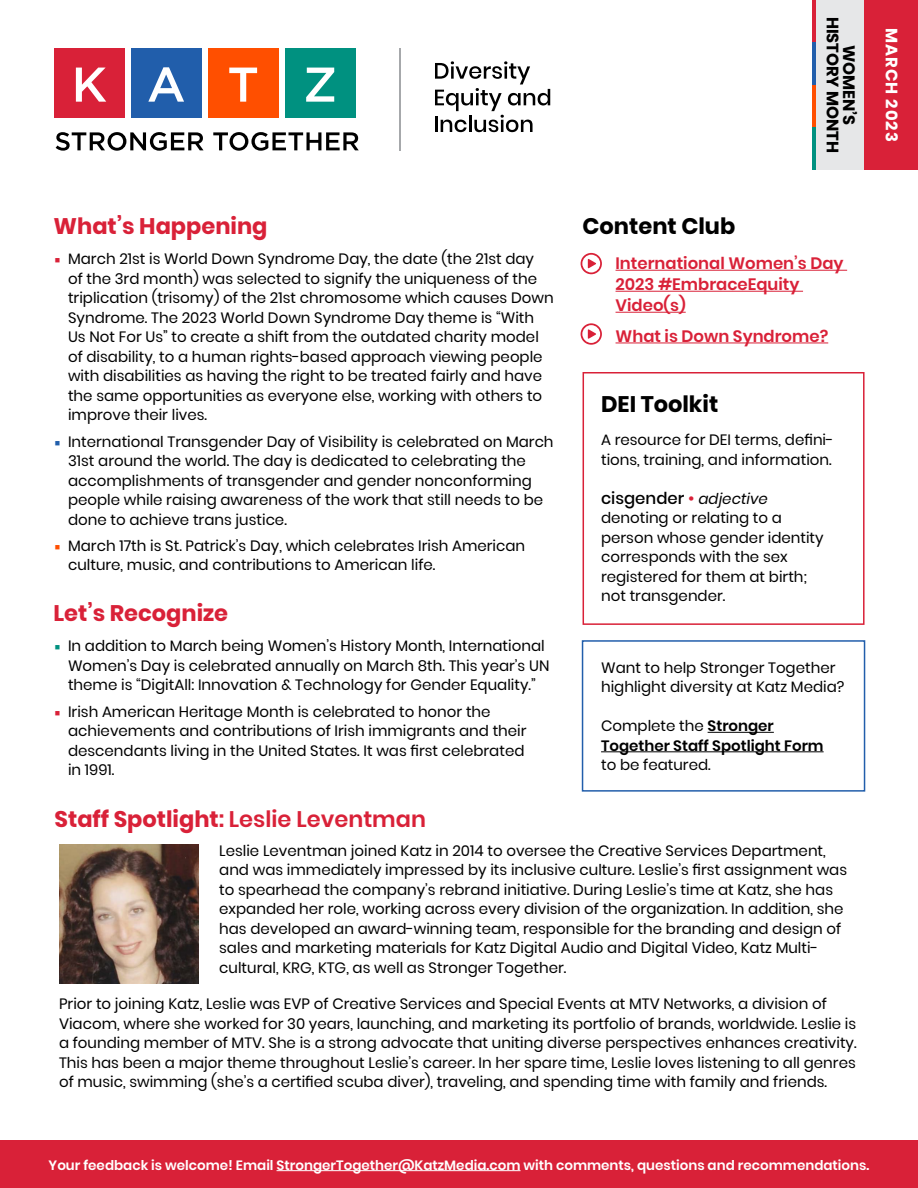
<style>
.page{position:relative;width:918px;height:1188px;background:#fff}
.page>*{position:absolute;margin:0;border:0;box-sizing:border-box;transform-origin:0 0}
.t1{font:600 22.5px "Poppins";color:#d92138}
.t2{font:700 22.5px "Poppins";color:#d92138}
.t3{font:700 22.5px "Poppins";color:#000}
.t4{font:600 16.5px/21px "Poppins";color:#d92138}
.t5{font:700 16.5px/16.5px "Poppins";color:#000;text-align:center}
.t6{font:500 16.5px "Poppins";color:#000}
.t7{font:700 16.5px "Poppins";letter-spacing:.06em;color:#fff}
.t8{font:15px/19.5px "Poppins";color:#000}
.t9{font:600 15px/19.5px "Poppins";color:#000}
.t10{font:600 13.5px "Poppins";color:#fff}
.s1{font-family:"Minion Pro";color:#d92138}
.s2{font-family:"Minion Pro";color:#215eab}
.s3{font-family:"Minion Pro";color:#ff4f00}
.s4{font-family:"Minion Pro";color:#009180}
.s5{color:#d92138}
.s6{font-weight:400;font-style:italic;font-size:15px}
.s7{font-weight:400}
.s8{font-weight:700}
</style>
<div class="page">
<img style="left:59px;top:844px;width:139px;height:140px">
<hr style="left:616px;top:270px;width:231px;height:1px;background:#d92138">
<hr style="left:616px;top:291px;width:187px;height:1px;background:#d92138">
<hr style="left:616px;top:312px;width:70px;height:1px;background:#d92138">
<hr style="left:616px;top:343px;width:212px;height:1px;background:#d92138">
<div style="left:814px;top:0;width:51px;height:170px;background:#e6e7e8"></div>
<div style="left:0;top:1140px;width:918px;height:48px;background:#d92138"></div>
<div style="left:582px;top:640px;width:283px;height:152px;border:2px solid #215eab"></div>
<hr style="left:708px;top:732px;width:66px;height:1px;background:#000">
<hr style="left:601px;top:751px;width:223px;height:1px;background:#000">
<hr style="left:277px;top:1170px;width:244px;height:1px;background:#fff">
<div style="left:55px;top:48px;width:70px;height:70px;background:#d92138"></div>
<div style="left:132px;top:48px;width:70px;height:70px;background:#215eab"></div>
<div style="left:208px;top:48px;width:71px;height:70px;background:#ff4f00"></div>
<div style="left:285px;top:48px;width:71px;height:70px;background:#009180"></div>
<svg style="left:76px;top:68px;width:30px;height:34px"></svg>
<svg style="left:148px;top:67px;width:36px;height:35px"></svg>
<svg style="left:229px;top:68px;width:28px;height:34px"></svg>
<svg style="left:306px;top:68px;width:28px;height:34px"></svg>
<svg style="left:56px;top:132px;width:148px;height:19px"></svg>
<svg style="left:213px;top:132px;width:146px;height:19px"></svg>
<svg style="left:435px;top:61px;width:115px;height:71px"></svg>
<hr style="left:400px;top:48px;width:1px;height:102px;background:#a6a8ab">
<div style="left:865px;top:0;width:53px;height:170px;background:#d92138"></div>
<svg style="left:581px;top:253px;width:21px;height:21px"></svg>
<svg style="left:581px;top:323px;width:21px;height:22px"></svg>
<div style="left:583px;top:372px;width:282px;height:253px;border:2px solid #d92138"></div>
<hr style="left:812px;top:0;width:4px;height:42px;background:#d92138">
<hr style="left:812px;top:42px;width:4px;height:43px;background:#215eab">
<hr style="left:812px;top:85px;width:4px;height:42px;background:#ff4f00">
<hr style="left:812px;top:127px;width:4px;height:43px;background:#009180">
<h1 class="t2" style="left:54px;top:213px;width:216px">What’s Happening</h1>
<h1 class="t3" style="left:583px;top:213px;width:154px">Content Club</h1>
<p class="t5" style="left:857px;top:17px;width:138px;rotate:90deg">WOMEN’S<br>HISTORY MONTH</p>
<p class="t8" style="left:68px;top:250px;width:487px;text-indent:-14px"><span class="s1">■</span> March 21st is World Down Syndrome Day, the date (the 21st day<br>of the 3rd month) was selected to signify the uniqueness of the triplication (trisomy) of the 21st chromosome which causes Down Syndrome. The 2023 World Down Syndrome Day theme is “With Us Not For Us” to create a shift from the outdated charity model of disability, to a human rights-based approach viewing people with disabilities as having the right to be treated fairly and have the same opportunities as everyone else, working with others to improve their lives.</p>
<p class="t8" style="left:68px;top:432px;width:487px;text-indent:-14px"><span class="s2">■</span> International Transgender Day of Visibility is celebrated on March 31st around the world. The day is dedicated to celebrating the accomplishments of transgender and gender nonconforming people while raising awareness of the work that still needs to be done to achieve trans justice.</p>
<p class="t8" style="left:68px;top:536px;width:459px;text-indent:-14px"><span class="s3">■</span> March 17th is St. Patrick’s Day, which celebrates Irish American culture, music, and contributions to American life.</p>
<h1 class="t2" style="left:54px;top:600px;width:176px">Let’s Recognize</h1>
<p class="t8" style="left:68px;top:637px;width:483px;text-indent:-14px"><span class="s4">■</span> In addition to March being Women’s History Month, International<br>Women’s Day is celebrated annually on March 8th. This year’s UN theme is “DigitAll: Innovation &amp; Technology for Gender Equality.”</p>
<p class="t8" style="left:68px;top:702px;width:460px;text-indent:-14px"><span class="s1">■</span> Irish American Heritage Month is celebrated to honor the achievements and contributions of Irish immigrants and their descendants living in the United States. It was first celebrated in 1991.</p>
<p class="t4" style="left:616px;top:253px;width:230px">International Women’s Day<br>2023 #EmbraceEquity<br>Video(s)</p>
<p class="t4" style="left:616px;top:326px;width:214px">What is Down Syndrome?</p>
<h1 class="t3" style="left:601px;top:392px;width:119px">DEI Toolkit</h1>
<p class="t8" style="left:601px;top:431px;width:234px">A resource for DEI terms, defini&shy;tions, training, and information.</p>
<p class="t6" style="left:601px;top:489px;width:168px">cisgender <span class="s5">•</span> <span class="s6">adjective</span></p>
<p class="t8" style="left:601px;top:509px;width:224px">denoting or relating to a person whose gender identity corresponds with the sex registered for them at birth; not transgender.</p>
<p class="t8" style="left:601px;top:658px;width:245px">Want to help Stronger Together highlight diversity at Katz Media?</p>
<p class="t9" style="left:601px;top:716px;width:224px"><span class="s7">Complete the</span> Stronger<br>Together Staff Spotlight Form</p>
<p class="t8" style="left:601px;top:755px;width:111px">to be featured.</p>
<h1 class="t1" style="left:55px;top:807px;width:373px"><span class="s8">Staff Spotlight</span>: Leslie Leventman</h1>
<p class="t8" style="left:219px;top:841px;width:629px">Leslie Leventman joined Katz in 2014 to oversee the Creative Services Department, and was immediately impressed by its inclusive culture. Leslie’s first assignment was to spearhead the company’s rebrand initiative. During Leslie’s time at Katz, she has expanded her role, working across every division of the organization. In addition, she has developed an award-winning team, responsible for the branding and design of sales and marketing materials for Katz Digital Audio and Digital Video, Katz Multi&shy;cultural, KRG, KTG, as well as Stronger Together.</p>
<p class="t8" style="left:59px;top:994px;width:799px">Prior to joining Katz, Leslie was EVP of Creative Services and Special Events at MTV Networks, a division of Viacom, where she worked for 30 years, launching, and marketing its portfolio of brands, worldwide. Leslie is a founding member of MTV. She is a strong advocate that uniting diverse perspectives enhances creativity.<br>This has been a major theme throughout Leslie’s career. In her spare time, Leslie loves listening to all genres of music, swimming (she’s a certified scuba diver), traveling, and spending time with family and friends.</p>
<p class="t7" style="left:901px;top:28px;width:115px;rotate:90deg">MARCH 2023</p>
<p class="t10" style="left:49px;top:1157px;width:822px">Your feedback is welcome! Email StrongerTogether@KatzMedia.com with comments, questions and recommendations.</p>
</div>
